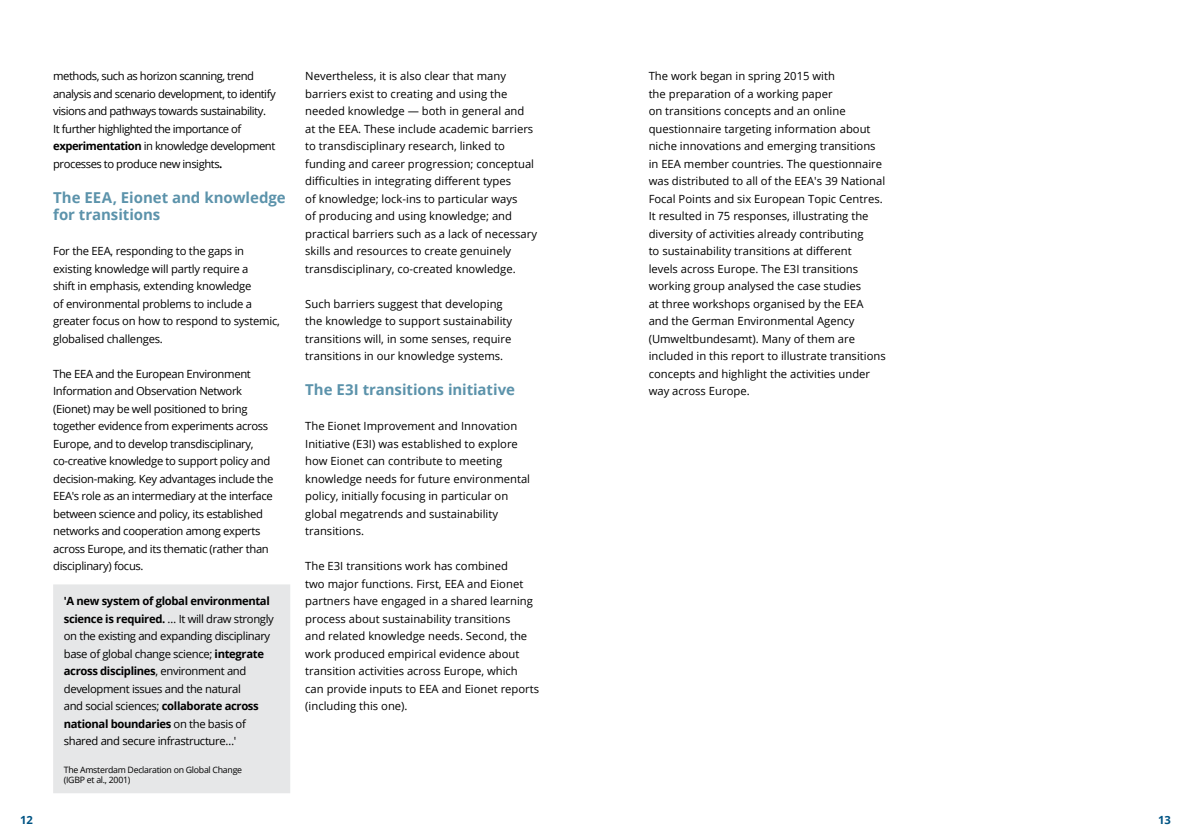
<style>
.page{position:relative;width:1191px;height:840px;background:#fff}
.page>*{position:absolute;margin:0;border:0;box-sizing:border-box;transform-origin:0 0}
.t1{font:700 15px/17.5px "Open Sans";letter-spacing:-.005em;color:#5c93ab}
.t2{font:11.25px/17.5px "Open Sans";color:#000}
.t3{font:11.25px/17.5px "Open Sans";letter-spacing:-.03em;color:#000}
.t4{font:11.25px/17.5px "Open Sans";letter-spacing:-.04em;color:#000}
.t5{font:11.25px/17.5px "Open Sans";letter-spacing:-.02em;color:#000}
.t6{font:700 11.25px "Open Sans";color:#005484}
.t7{font:8.75px/9.5px "Open Sans";letter-spacing:-.03em;color:#000}
.s1{font-weight:700}
</style>
<div class="page">
<div style="left:53px;top:584px;width:237px;height:209px;background:#e6e7e8"></div>
<p class="t4" style="left:53px;top:67px;width:224px">methods, such as horizon scanning, trend analysis and scenario development, to identify visions and pathways towards sustainability.<br>It further highlighted the importance of <span class="s1">experimentation</span> in knowledge development processes to produce new insights<span class="s1">.</span></p>
<h1 class="t1" style="left:53px;top:188px;width:234px">The EEA, Eionet and knowledge for transitions</h1>
<p class="t5" style="left:53px;top:242px;width:228px">For the EEA, responding to the gaps in existing knowledge will partly require a<br>shift in emphasis, extending knowledge<br>of environmental problems to include a greater focus on how to respond to systemic, globalised challenges.</p>
<p class="t3" style="left:53px;top:364px;width:222px">The EEA and the European Environment Information and Observation Network (Eionet) may be well positioned to bring together evidence from experiments across Europe, and to develop transdisciplinary, co-creative knowledge to support policy and decision‑making. Key advantages include the EEA's role as an intermediary at the interface between science and policy, its established networks and cooperation among experts across Europe, and its thematic (rather than disciplinary) focus.</p>
<p class="t3" style="left:64px;top:592px;width:212px"><span class="s1">'A new system of global environmental science is required.</span> … It will draw strongly on the existing and expanding disciplinary base of global change science; <span class="s1">integrate across disciplines</span>, environment and development issues and the natural<br>and social sciences; <span class="s1">collaborate across national boundaries</span> on the basis of shared and secure infrastructure…'</p>
<p class="t7" style="left:64px;top:765px;width:180px">The Amsterdam Declaration on Global Change (IGBP et al., 2001)</p>
<p class="t2" style="left:305px;top:67px;width:233px">Nevertheless, it is also clear that many barriers exist to creating and using the needed knowledge — both in general and at the EEA. These include academic barriers to transdisciplinary research, linked to funding and career progression; conceptual difficulties in integrating different types<br>of knowledge; lock-ins to particular ways<br>of producing and using knowledge; and practical barriers such as a lack of necessary skills and resources to create genuinely transdisciplinary, co‑created knowledge.</p>
<p class="t2" style="left:305px;top:295px;width:208px">Such barriers suggest that developing the knowledge to support sustainability transitions will, in some senses, require transitions in our knowledge systems.</p>
<h1 class="t1" style="left:305px;top:380px;width:211px">The E3I transitions initiative</h1>
<p class="t2" style="left:305px;top:417px;width:226px">The Eionet Improvement and Innovation Initiative (E3I) was established to explore how Eionet can contribute to meeting knowledge needs for future environmental policy, initially focusing in particular on global megatrends and sustainability transitions.</p>
<p class="t2" style="left:305px;top:557px;width:235px">The E3I transitions work has combined<br>two major functions. First, EEA and Eionet partners have engaged in a shared learning process about sustainability transitions<br>and related knowledge needs. Second, the work produced empirical evidence about transition activities across Europe, which<br>can provide inputs to EEA and Eionet reports (including this one).</p>
<p class="t2" style="left:648px;top:67px;width:239px">The work began in spring 2015 with<br>the preparation of a working paper<br>on transitions concepts and an online questionnaire targeting information about niche innovations and emerging transitions in EEA member countries. The questionnaire was distributed to all of the EEA's 39 National Focal Points and six European Topic Centres.<br>It resulted in 75 responses, illustrating the diversity of activities already contributing<br>to sustainability transitions at different<br>levels across Europe. The E3I transitions working group analysed the case studies<br>at three workshops organised by the EEA and the German Environmental Agency (Umweltbundesamt). Many of them are included in this report to illustrate transitions concepts and highlight the activities under way across Europe.</p>
<p class="t6" style="left:20px;top:812px;width:14px">12</p>
<p class="t6" style="left:1158px;top:812px;width:14px">13</p>
</div>
